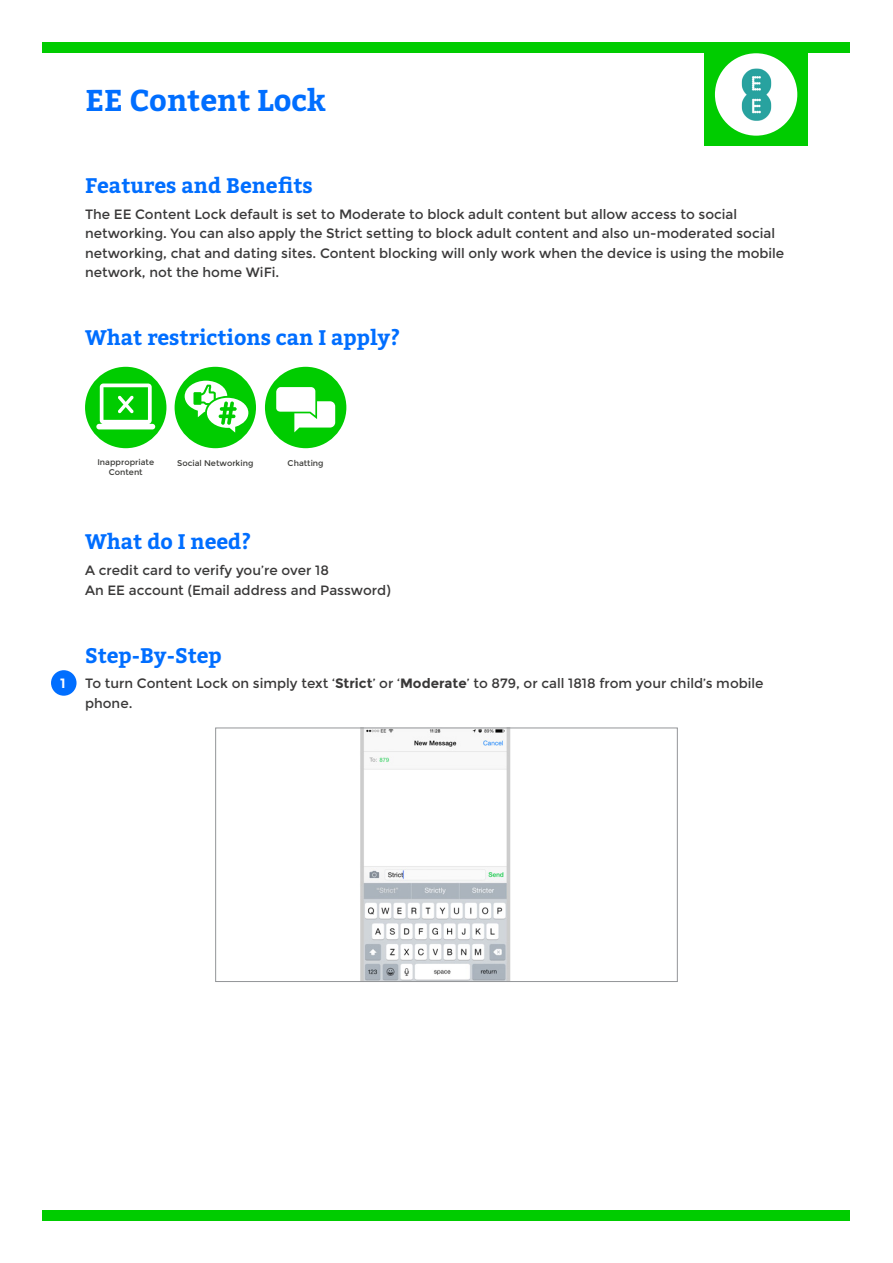
<style>
.page{position:relative;width:893px;height:1263px;background:#fff}
.page>*{position:absolute;margin:0;border:0;box-sizing:border-box;transform-origin:0 0}
.t1{font:700 30px "Bitter";color:#006eff}
.t2{font:700 21px "Bitter";color:#006eff}
.t3{font:13.5px/19.5px "Montserrat";color:#3a3939}
.t4{font:700 13.5px "Montserrat";color:#fff}
.t5{font:8.25px/9.9px "Montserrat";color:#3b3b38;text-align:center}
.s1{font-weight:700}
</style>
<div class="page">
<div style="left:43px;top:43px;width:807px;height:10px;background:#0c0"></div>
<div style="left:43px;top:1210px;width:807px;height:10px;background:#0c0"></div>
<div style="left:704px;top:43px;width:104px;height:103px;background:#0c0"></div>
<img style="left:715px;top:53px;width:82px;height:83px;border-radius:41px">
<svg style="left:85px;top:367px;width:81px;height:81px"></svg>
<svg style="left:175px;top:367px;width:81px;height:81px"></svg>
<svg style="left:265px;top:367px;width:81px;height:81px"></svg>
<img style="left:360px;top:729px;width:151px;height:251px">
<div style="left:215px;top:727px;width:463px;height:255px;border:1px solid #939598"></div>
<div style="left:51px;top:670px;width:26px;height:26px;background:#006eff;border-radius:50%"></div>
<h1 class="t1" style="left:85px;top:82px;width:242px">EE Content Lock</h1>
<h2 class="t2" style="left:85px;top:173px;width:229px">Features and Benefits</h2>
<p class="t3" style="left:85px;top:204px;width:701px">The EE Content Lock default is set to Moderate to block adult content but allow access to social networking. You can also apply the Strict setting to block adult content and also un-moderated social networking, chat and dating sites. Content blocking will only work when the device is using the mobile network, not the home WiFi.</p>
<h2 class="t2" style="left:85px;top:325px;width:317px">What restrictions can I apply?</h2>
<p class="t5" style="left:97px;top:458px;width:58px">Inappropriate<br>Content</p>
<p class="t5" style="left:177px;top:458px;width:78px">Social Networking</p>
<p class="t5" style="left:288px;top:458px;width:38px">Chatting</p>
<p class="t4" style="left:60px;top:675px;width:7px">1</p>
<h2 class="t2" style="left:85px;top:529px;width:168px">What do I need?</h2>
<p class="t3" style="left:85px;top:561px;width:307px">A credit card to verify you’re over 18<br>An EE account (Email address and Password)</p>
<h2 class="t2" style="left:85px;top:642px;width:138px">Step-By-Step</h2>
<p class="t3" style="left:85px;top:674px;width:680px">To turn Content Lock on simply text ‘<span class="s1">Strict</span>’ or ‘<span class="s1">Moderate</span>’ to 879, or call 1818 from your child’s mobile phone.</p>
</div>
